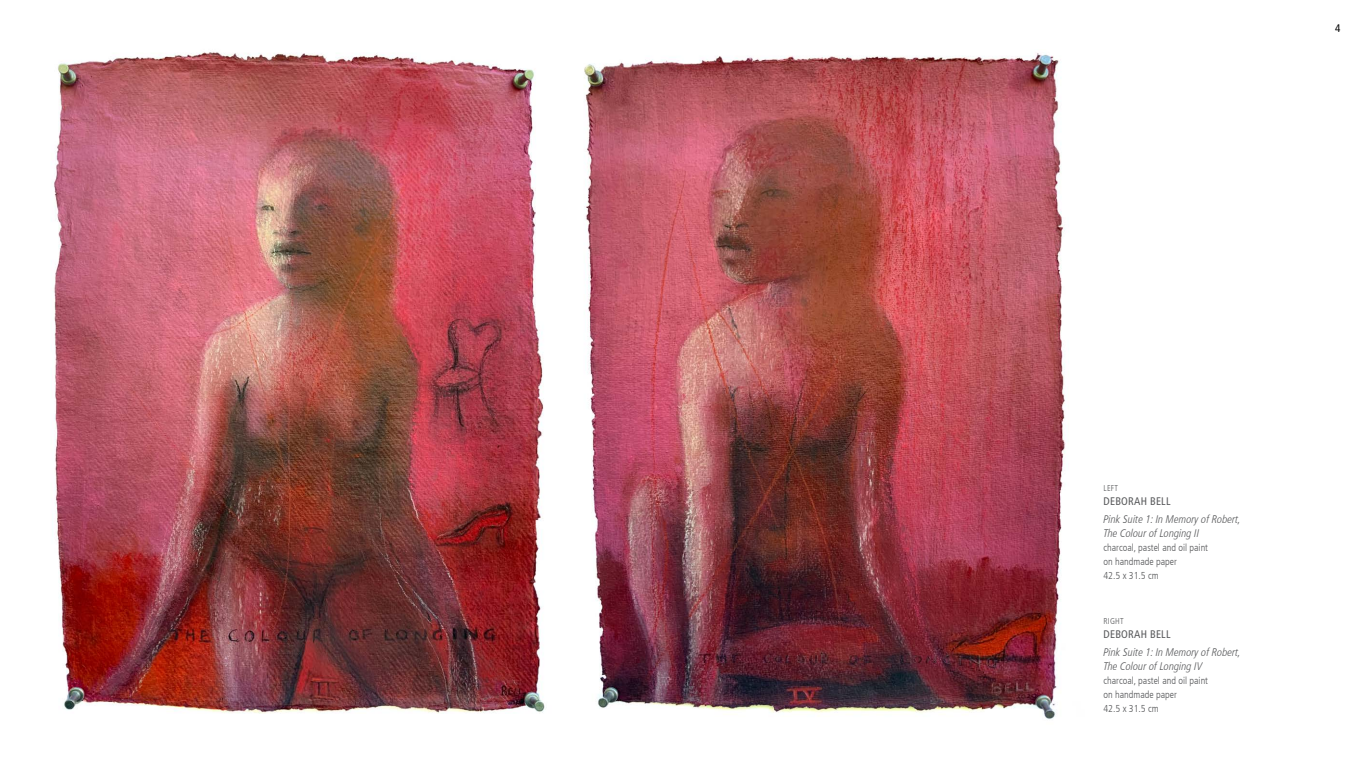
<style>
.page{position:relative;width:1366px;height:768px;background:#fff}
.page>*{position:absolute;margin:0;border:0;box-sizing:border-box;transform-origin:0 0}
.t1{font:italic 300 condensed 11px/14px "Frutiger LT Com";color:#58595b}
.t2{font:condensed 11px "Frutiger LT Com";letter-spacing:.02em;color:#58595b}
.t3{font:condensed 11px "Frutiger LT Com";color:#000}
.t4{font:300 condensed 10px/14px "Frutiger LT Com";color:#58595b}
.t5{font:300 condensed 8.4px "Frutiger LT Com";letter-spacing:.03em;color:#58595b}
</style>
<div class="page">
<img style="left:54px;top:52px;width:491px;height:662px">
<img style="left:584px;top:53px;width:482px;height:666px">
<p class="t3" style="left:1335px;top:22px;width:7px">4</p>
<p class="t5" style="left:1104px;top:483px;width:16px">left</p>
<p class="t2" style="left:1104px;top:494px;width:69px">DEBORAH BELL</p>
<p class="t1" style="left:1104px;top:512px;width:139px">Pink Suite 1: In Memory of Robert,<br>The Colour of Longing II</p>
<p class="t4" style="left:1104px;top:540px;width:106px">charcoal, pastel and oil paint on handmade paper<br>42.5 x 31.5 cm</p>
<p class="t5" style="left:1104px;top:616px;width:22px">right</p>
<p class="t2" style="left:1104px;top:627px;width:69px">DEBORAH BELL</p>
<p class="t1" style="left:1104px;top:645px;width:139px">Pink Suite 1: In Memory of Robert,<br>The Colour of Longing IV</p>
<p class="t4" style="left:1104px;top:673px;width:106px">charcoal, pastel and oil paint on handmade paper<br>42.5 x 31.5 cm</p>
</div>
